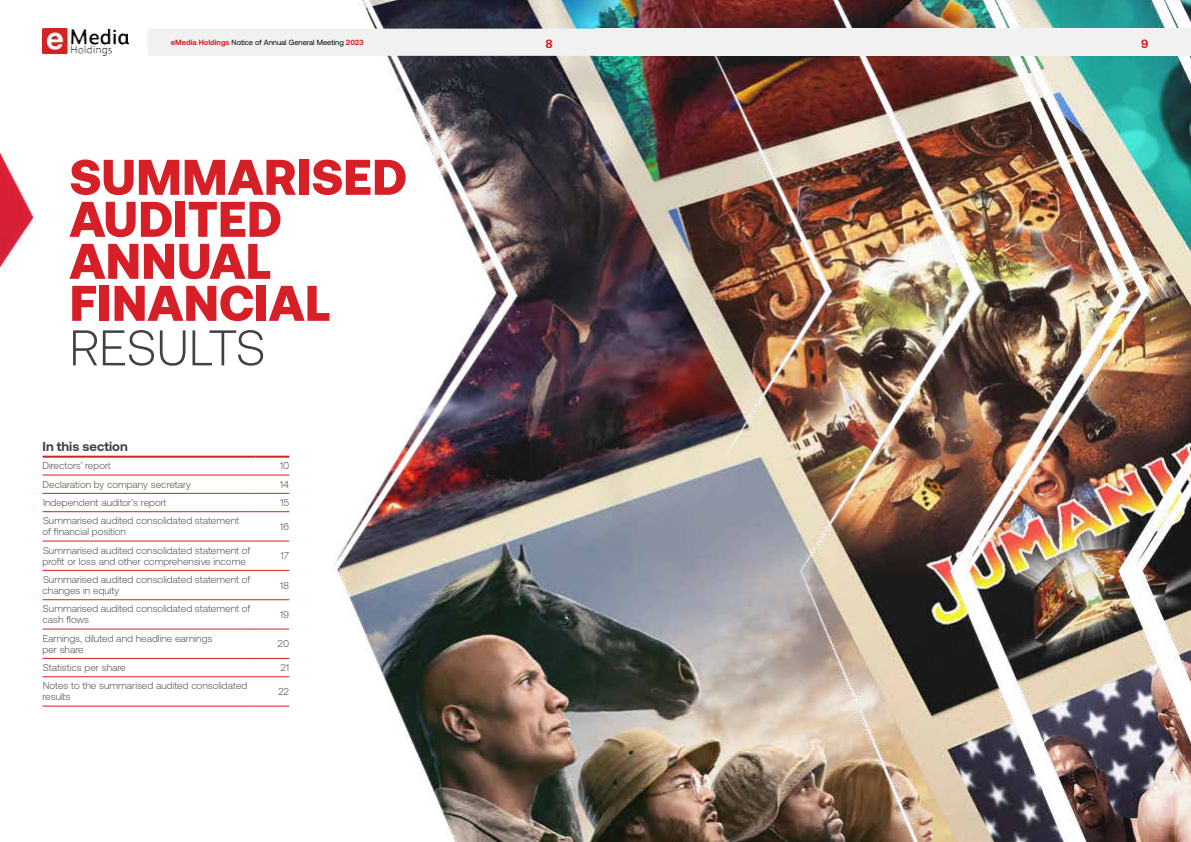
<style>
.page{position:relative;width:1191px;height:842px;background:#fff}
.page>*{position:absolute;margin:0;border:0;box-sizing:border-box;transform-origin:0 0}
.t1{font:900 50px/42px "Aeonik";color:#d61f26}
.t2{font:300 50px "Aeonik";color:#414042}
.t3{font:700 13px "Aeonik";color:#414042}
.t4{font:700 12px "Aeonik";color:#d61f26}
.t5{font:300 10px/11px "Aeonik";color:#414042}
.t6{font:7.5px "Aeonik";color:#000}
.s1{font-weight:700;color:#d61f26}
</style>
<div class="page">
<img style="left:69px;top:0;width:1122px;height:842px">
<img style="left:0;top:152px;width:36px;height:119px">
<hr style="left:43px;top:475px;width:212px;height:1px;background:#d61f26">
<hr style="left:255px;top:475px;width:34px;height:1px;background:#d61f26">
<hr style="left:43px;top:493px;width:212px;height:1px;background:#d61f26">
<hr style="left:255px;top:493px;width:34px;height:1px;background:#d61f26">
<hr style="left:43px;top:511px;width:212px;height:1px;background:#d61f26">
<hr style="left:255px;top:511px;width:34px;height:1px;background:#d61f26">
<hr style="left:43px;top:541px;width:212px;height:1px;background:#d61f26">
<hr style="left:255px;top:541px;width:34px;height:1px;background:#d61f26">
<hr style="left:43px;top:570px;width:212px;height:1px;background:#d61f26">
<hr style="left:255px;top:570px;width:34px;height:1px;background:#d61f26">
<hr style="left:43px;top:599px;width:212px;height:1px;background:#d61f26">
<hr style="left:255px;top:599px;width:34px;height:1px;background:#d61f26">
<hr style="left:43px;top:629px;width:212px;height:1px;background:#d61f26">
<hr style="left:255px;top:629px;width:34px;height:1px;background:#d61f26">
<hr style="left:43px;top:658px;width:212px;height:1px;background:#d61f26">
<hr style="left:255px;top:658px;width:34px;height:1px;background:#d61f26">
<hr style="left:43px;top:676px;width:212px;height:1px;background:#d61f26">
<hr style="left:255px;top:676px;width:34px;height:1px;background:#d61f26">
<hr style="left:43px;top:706px;width:212px;height:1px;background:#d61f26">
<hr style="left:255px;top:706px;width:34px;height:1px;background:#d61f26">
<hr style="left:43px;top:456px;width:212px;height:2px;background:#d61f26">
<hr style="left:255px;top:456px;width:34px;height:2px;background:#d61f26">
<hr style="left:43px;top:437px;width:212px;height:1px;background:#fff">
<hr style="left:255px;top:437px;width:34px;height:1px;background:#fff">
<div style="left:595px;top:29px;width:596px;height:27px;background:#f1f1f2"></div>
<div style="left:147px;top:29px;width:455px;height:27px;background:#f1f1f2;border-radius:3px"></div>
<img style="left:43px;top:29px;width:85px;height:27px">
<p class="t6" style="left:171px;top:38px;width:194px"><span class="s1">eMedia Holdings</span> Notice of Annual General Meeting <span class="s1">2023</span></p>
<p class="t4" style="left:545px;top:37px;width:9px">8</p>
<p class="t4" style="left:1141px;top:37px;width:9px">9</p>
<h1 class="t1" style="left:69px;top:155px;width:339px">SUMMARISED<br>AUDITED<br>ANNUAL<br>FINANCIAL</h1>
<h1 class="t2" style="left:69px;top:320px;width:197px">RESULTS</h1>
<h2 class="t3" style="left:43px;top:439px;width:87px">In this section</h2>
<p class="t5" style="left:43px;top:460px;width:70px">Directors’ report</p>
<p class="t5" style="left:280px;top:460px;width:11px">10</p>
<p class="t5" style="left:43px;top:479px;width:150px">Declaration by company secretary</p>
<p class="t5" style="left:280px;top:479px;width:10px">14</p>
<p class="t5" style="left:43px;top:497px;width:125px">Independent auditor’s report</p>
<p class="t5" style="left:280px;top:497px;width:10px">15</p>
<p class="t5" style="left:43px;top:515px;width:198px">Summarised audited consolidated statement of financial position</p>
<p class="t5" style="left:280px;top:521px;width:11px">16</p>
<p class="t5" style="left:42px;top:545px;width:209px">Summarised audited consolidated statement of profit or loss and other comprehensive income</p>
<p class="t5" style="left:281px;top:550px;width:10px">17</p>
<p class="t5" style="left:42px;top:574px;width:209px">Summarised audited consolidated statement of changes in equity</p>
<p class="t5" style="left:280px;top:580px;width:10px">18</p>
<p class="t5" style="left:42px;top:603px;width:209px">Summarised audited consolidated statement of cash flows</p>
<p class="t5" style="left:280px;top:609px;width:11px">19</p>
<p class="t5" style="left:42px;top:633px;width:172px">Earnings, diluted and headline earnings per share</p>
<p class="t5" style="left:277px;top:638px;width:13px">20</p>
<p class="t5" style="left:43px;top:662px;width:84px">Statistics per share</p>
<p class="t5" style="left:280px;top:662px;width:10px">21</p>
<p class="t5" style="left:42px;top:680px;width:206px">Notes to the summarised audited consolidated results</p>
<p class="t5" style="left:278px;top:686px;width:13px">22</p>
</div>
